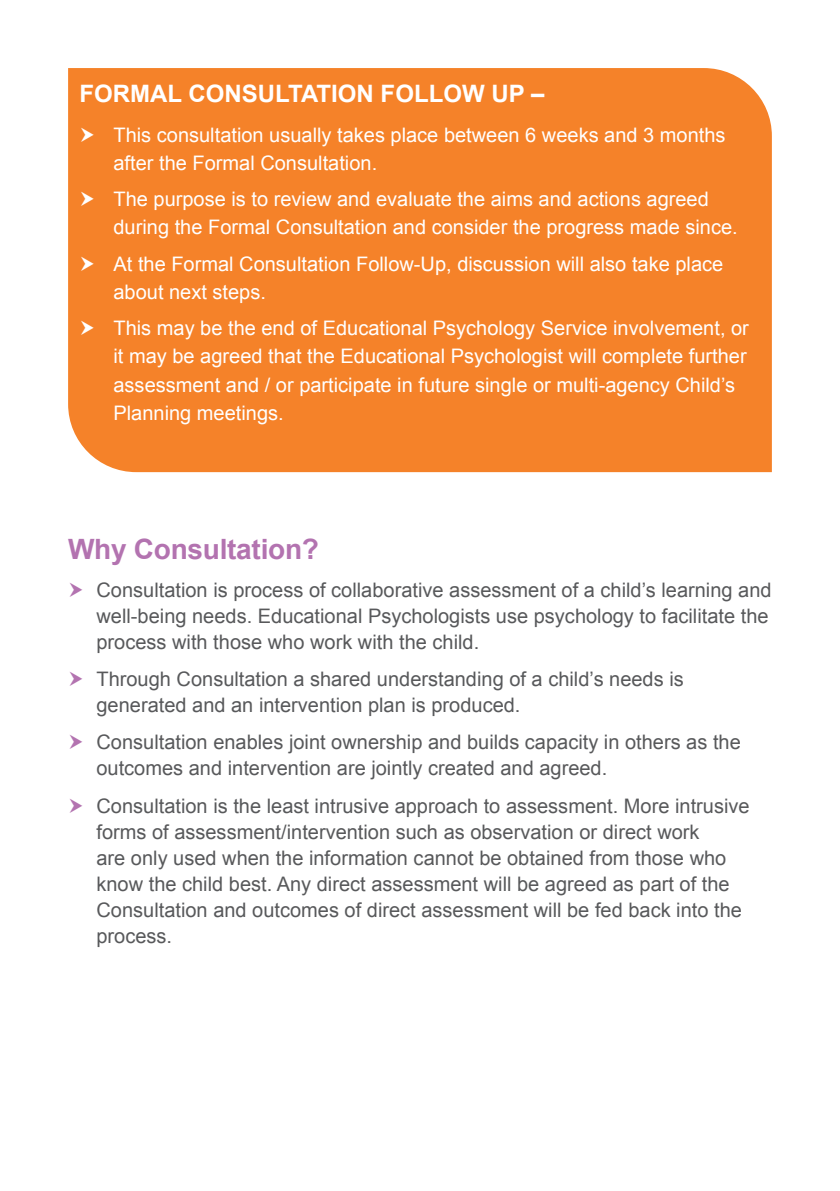
<style>
.page{position:relative;width:840px;height:1191px;background:#fff}
.page>*{position:absolute;margin:0;border:0;box-sizing:border-box;transform-origin:0 0}
.t1{font:700 28px "Arial";letter-spacing:-.01em;color:#b373b0}
.Colour_Boxes_Header2{font:700 24px "Arial";color:#fff}
.t2{font:20px/26px "Arial";color:#58595b}
.t3{font:20px/28px "Arial";color:#fff}
</style>
<div class="page">
<div style="left:68px;top:68px;width:703px;height:404px;background:#f58229"></div>
<svg style="left:81px;top:127px;width:13px;height:15px"></svg>
<svg style="left:81px;top:192px;width:13px;height:14px"></svg>
<svg style="left:81px;top:256px;width:13px;height:15px"></svg>
<svg style="left:81px;top:321px;width:13px;height:14px"></svg>
<p class="Colour_Boxes_Header2" style="left:79px;top:77px;width:466px">FORMAL CONSULTATION FOLLOW UP –</p>
<p class="t3" style="left:113px;top:121px;width:613px">This consultation usually takes place between 6 weeks and 3 months after the Formal Consultation.</p>
<p class="t3" style="left:113px;top:186px;width:625px">The purpose is to review and evaluate the aims and actions agreed during the Formal Consultation and consider the progress made since.</p>
<p class="t3" style="left:113px;top:250px;width:611px">At the Formal Consultation Follow-Up, discussion will also take place about next steps.</p>
<p class="t3" style="left:113px;top:315px;width:636px">This may be the end of Educational Psychology Service involvement, or it may be agreed that the Educational Psychologist will complete further assessment and / or participate in future single or multi-agency Child’s Planning meetings.</p>
<p class="t1" style="left:68px;top:531px;width:252px">Why Consultation?</p>
<p class="t2" style="left:96px;top:576px;width:676px">Consultation is process of collaborative assessment of a child’s learning and well-being needs. Educational Psychologists use psychology to facilitate the process with those who work with the child.</p>
<p class="t2" style="left:96px;top:666px;width:588px">Through Consultation a shared understanding of a child’s needs is generated and an intervention plan is produced.</p>
<p class="t2" style="left:96px;top:729px;width:645px">Consultation enables joint ownership and builds capacity in others as the outcomes and intervention are jointly created and agreed.</p>
<p class="t2" style="left:96px;top:793px;width:654px">Consultation is the least intrusive approach to assessment. More intrusive forms of assessment/intervention such as observation or direct work<br>are only used when the information cannot be obtained from those who know the child best. Any direct assessment will be agreed as part of the Consultation and outcomes of direct assessment will be fed back into the process.</p>
</div>
